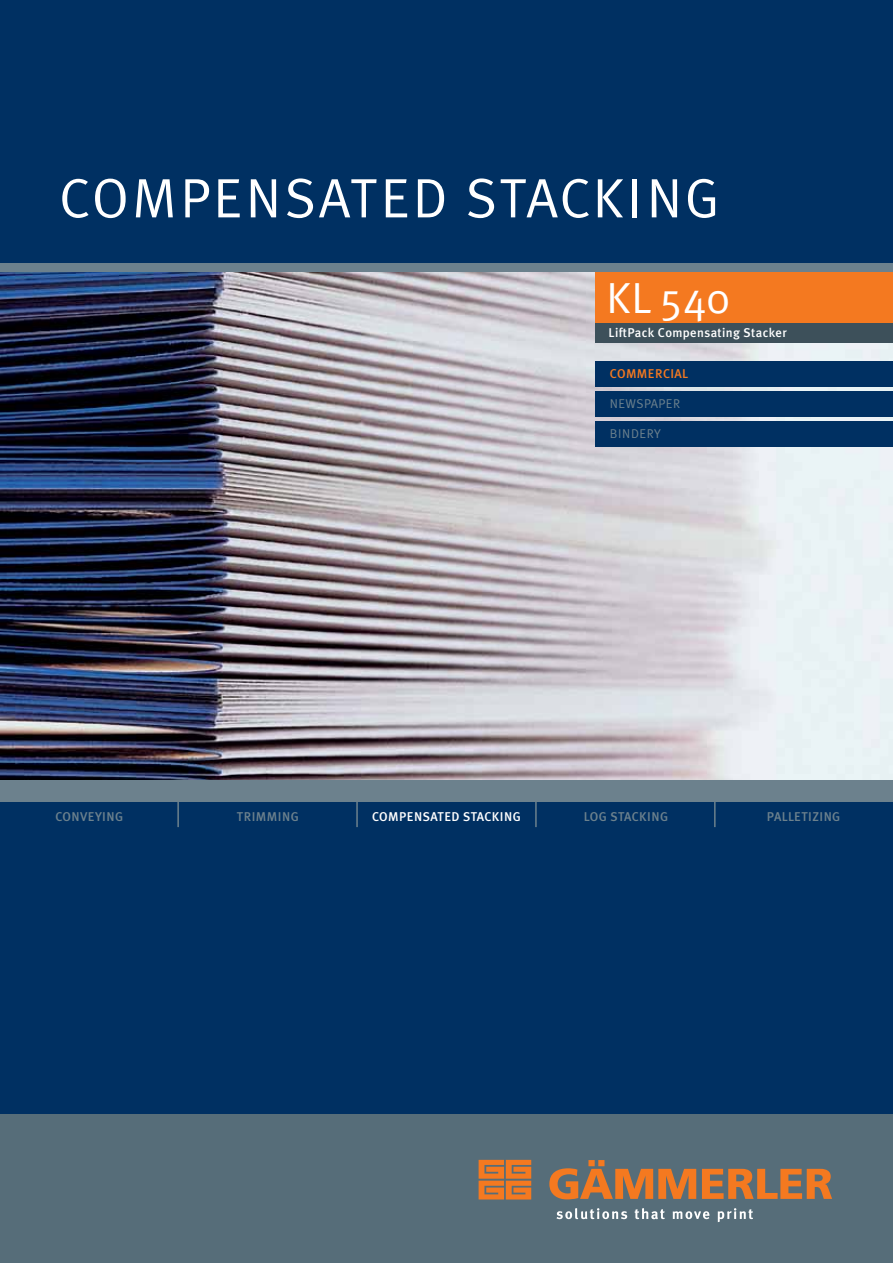
<style>
.page{position:relative;width:893px;height:1263px;background:#fff}
.page>*{position:absolute;margin:0;border:0;box-sizing:border-box;transform-origin:0 0}
.t1{font:55.5px "Meta Plus Normal";letter-spacing:.05em;color:#fff}
.t2{font:43.5px "Meta Plus Normal";color:#fff}
.t3{font:500 12.75px "Meta Plus";letter-spacing:.03em;color:#fff}
.t4{font:500 12.75px "Meta Plus";letter-spacing:.03em;color:#6c818d}
.t5{font:500 12.75px "Meta Plus";letter-spacing:.03em;color:#f47920}
.t6{font:12.75px "Meta Plus Normal";letter-spacing:.035em;color:#6c818d}
.t7{font:12.75px "Meta Plus Normal";letter-spacing:.055em;color:#6c818d}
</style>
<div class="page">
<img style="left:0;top:272px;width:893px;height:508px">
<div style="left:0;top:0;width:893px;height:264px;background:#003062"></div>
<div style="left:0;top:801px;width:893px;height:462px;background:#003062"></div>
<div style="left:595px;top:272px;width:298px;height:51px;background:#f47920"></div>
<div style="left:595px;top:323px;width:298px;height:19px;background:#3d505a"></div>
<div style="left:595px;top:361px;width:298px;height:26px;background:#003062"></div>
<div style="left:595px;top:421px;width:298px;height:25px;background:#003062"></div>
<div style="left:595px;top:391px;width:298px;height:26px;background:#003062"></div>
<div style="left:0;top:780px;width:893px;height:21px;background:#6c818d"></div>
<hr style="left:177px;top:801px;width:2px;height:26px;background:#6c818d">
<hr style="left:356px;top:801px;width:2px;height:26px;background:#6c818d">
<hr style="left:535px;top:801px;width:2px;height:26px;background:#6c818d">
<hr style="left:714px;top:801px;width:2px;height:26px;background:#6c818d">
<div style="left:0;top:263px;width:893px;height:9px;background:#6c818d"></div>
<div style="left:0;top:1114px;width:893px;height:149px;background:#566d79"></div>
<svg style="left:556px;top:1208px;width:71px;height:11px"></svg>
<svg style="left:635px;top:1208px;width:30px;height:11px"></svg>
<svg style="left:672px;top:1211px;width:37px;height:8px"></svg>
<svg style="left:718px;top:1208px;width:35px;height:14px"></svg>
<svg style="left:479px;top:1160px;width:52px;height:39px"></svg>
<svg style="left:549px;top:1160px;width:147px;height:39px"></svg>
<svg style="left:702px;top:1169px;width:130px;height:30px"></svg>
<h1 class="t1" style="left:60px;top:166px;width:662px">COMPENSATED STACKING</h1>
<h2 class="t2" style="left:607px;top:273px;width:124px">KL 540</h2>
<p class="t3" style="left:609px;top:325px;width:180px">LiftPack Compensating Stacker</p>
<p class="t5" style="left:610px;top:366px;width:80px">COMMERCIAL</p>
<p class="t6" style="left:610px;top:396px;width:72px">NEWSPAPER</p>
<p class="t7" style="left:610px;top:426px;width:53px">BINDERY</p>
<p class="t4" style="left:55px;top:809px;width:69px">CONVEYING</p>
<p class="t4" style="left:237px;top:809px;width:63px">TRIMMING</p>
<p class="t3" style="left:372px;top:809px;width:150px">COMPENSATED STACKING</p>
<p class="t4" style="left:584px;top:809px;width:86px">LOG STACKING</p>
<p class="t4" style="left:767px;top:809px;width:75px">PALLETIZING</p>
</div>
